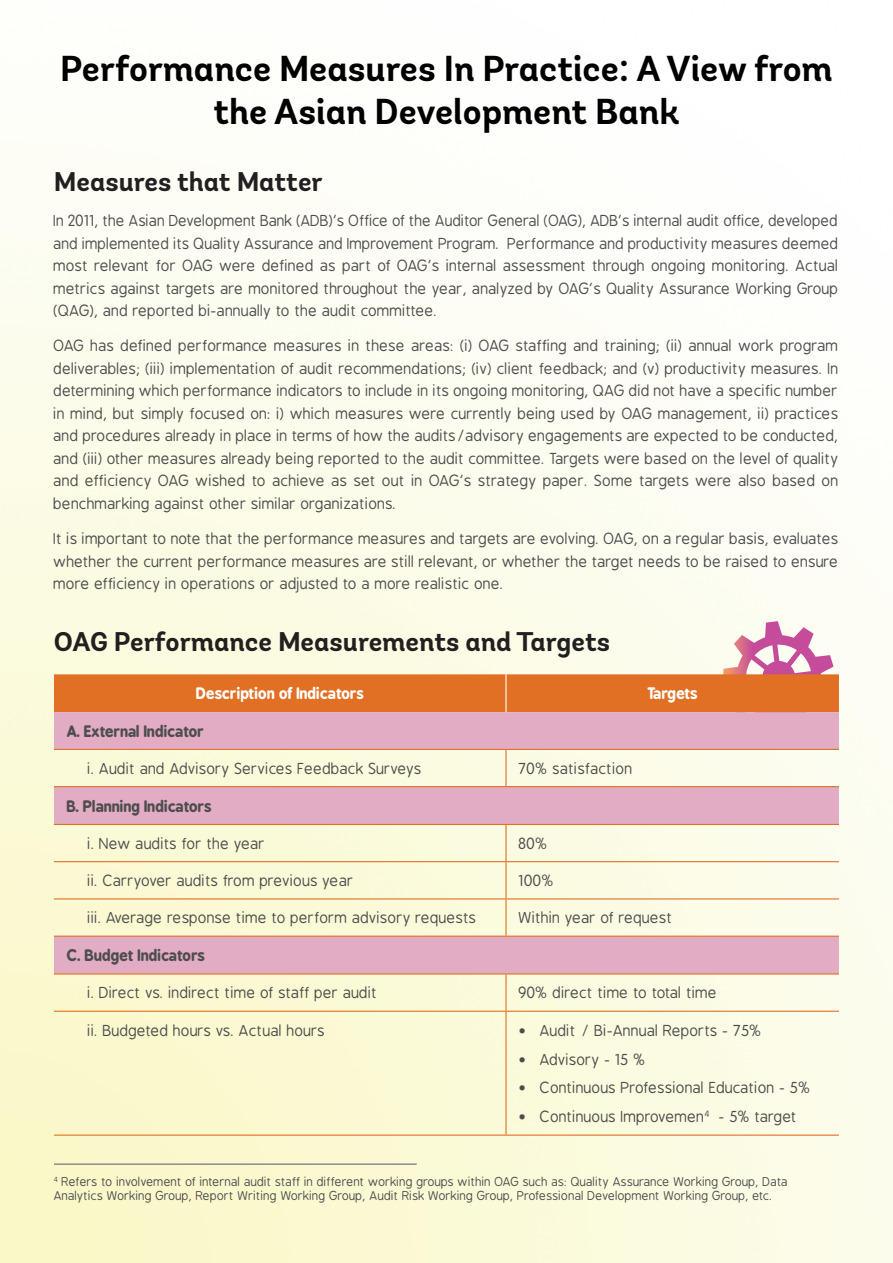
<style>
.page{position:relative;width:893px;height:1263px;background:#fff}
.page>*{position:absolute;margin:0;border:0;box-sizing:border-box;transform-origin:0 0}
.good_practice{font:700 36px/43.2px "Andes";color:#000;text-align:center}
.header_1{font:700 27px "Andes";color:#231f20}
.Body_text{font:15px/22.5px "B Preplay";color:#4d4d4d;text-align:justify}
.Body_text-2{font:700 15px "B Preplay";color:#4d4d4d}
.Table_header_row{font:700 15px "B Preplay";color:#fff}
.Table_header_row-2{font:700 15px "B Preplay";letter-spacing:-.035em;color:#fff}
.small_print{font:12px/14.4px "B Preplay";color:#4d4d4d}
</style>
<div class="page">
<hr style="left:54px;top:1163px;width:363px;height:2px;background:#8c8c8f">
<svg style="left:54px;top:621px;width:785px;height:91px;background:#eebb93"></svg>
<svg style="left:54px;top:712px;width:785px;height:261px;background:#f0d8d2"></svg>
<hr style="left:505px;top:674px;width:2px;height:38px;background:#fff">
<hr style="left:505px;top:750px;width:2px;height:36px;background:#e17025">
<hr style="left:54px;top:786px;width:452px;height:1px;background:#e17025">
<hr style="left:506px;top:786px;width:333px;height:1px;background:#e17025">
<hr style="left:54px;top:824px;width:452px;height:1px;background:#e17025">
<hr style="left:506px;top:824px;width:333px;height:1px;background:#e17025">
<hr style="left:505px;top:825px;width:2px;height:36px;background:#e17025">
<hr style="left:54px;top:861px;width:452px;height:1px;background:#e17025">
<hr style="left:506px;top:861px;width:333px;height:1px;background:#e17025">
<hr style="left:505px;top:862px;width:2px;height:36px;background:#e17025">
<hr style="left:54px;top:898px;width:452px;height:1px;background:#e17025">
<hr style="left:506px;top:898px;width:333px;height:1px;background:#e17025">
<hr style="left:505px;top:899px;width:2px;height:37px;background:#e17025">
<hr style="left:54px;top:936px;width:452px;height:1px;background:#e17025">
<hr style="left:506px;top:936px;width:333px;height:1px;background:#e17025">
<hr style="left:54px;top:973px;width:452px;height:1px;background:#e17025">
<hr style="left:506px;top:973px;width:333px;height:1px;background:#e17025">
<hr style="left:505px;top:974px;width:2px;height:37px;background:#e17025">
<hr style="left:54px;top:1011px;width:452px;height:1px;background:#e17025">
<hr style="left:506px;top:1011px;width:333px;height:1px;background:#e17025">
<hr style="left:505px;top:1012px;width:2px;height:122px;background:#e17025">
<hr style="left:54px;top:1134px;width:452px;height:2px;background:#e17025">
<hr style="left:506px;top:1134px;width:333px;height:2px;background:#e17025">
<hr style="left:54px;top:749px;width:452px;height:1px;background:#e17025">
<hr style="left:506px;top:749px;width:333px;height:1px;background:#e17025">
<p class="good_practice" style="left:60px;top:48px;width:774px">Performance Measures In Practice: A View from the Asian Development Bank</p>
<p class="header_1" style="left:54px;top:165px;width:270px">Measures that Matter</p>
<p class="Body_text" style="left:54px;top:210px;width:787px">In 2011, the Asian Development Bank (ADB)’s Office of the Auditor General (OAG), ADB’s internal audit office, developed and implemented its Quality Assurance and Improvement Program. Performance and productivity measures deemed most relevant for OAG were defined as part of OAG’s internal assessment through ongoing monitoring. Actual metrics against targets are monitored throughout the year, analyzed by OAG’s Quality Assurance Working Group (QAG), and reported bi-annually to the audit committee.</p>
<p class="Body_text" style="left:54px;top:335px;width:787px">OAG has defined performance measures in these areas: (i) OAG staffing and training; (ii) annual work program deliverables; (iii) implementation of audit recommendations; (iv) client feedback; and (v) productivity measures. In determining which performance indicators to include in its ongoing monitoring, QAG did not have a specific number in mind, but simply focused on: i) which measures were currently being used by OAG management, ii) practices and procedures already in place in terms of how the audits/advisory engagements are expected to be conducted, and (iii) other measures already being reported to the audit committee. Targets were based on the level of quality and efficiency OAG wished to achieve as set out in OAG’s strategy paper. Some targets were also based on benchmarking against other similar organizations.</p>
<p class="Body_text" style="left:54px;top:528px;width:786px">It is important to note that the performance measures and targets are evolving. OAG, on a regular basis, evaluates whether the current performance measures are still relevant, or whether the target needs to be raised to ensure more efficiency in operations or adjusted to a more realistic one.</p>
<p class="header_1" style="left:54px;top:625px;width:558px">OAG Performance Measurements and Targets</p>
<p class="Table_header_row" style="left:196px;top:685px;width:169px">Description of Indicators</p>
<p class="Table_header_row-2" style="left:647px;top:685px;width:52px">Targets</p>
<p class="Body_text-2" style="left:67px;top:722px;width:139px">A. External Indicator</p>
<p class="Body_text" style="left:88px;top:758px;width:335px">i. Audit and Advisory Services Feedback Surveys</p>
<p class="Body_text" style="left:519px;top:758px;width:116px">70% satisfaction</p>
<p class="Body_text-2" style="left:67px;top:797px;width:146px">B. Planning Indicators</p>
<p class="Body_text" style="left:88px;top:833px;width:179px">i. New audits for the year</p>
<p class="Body_text" style="left:519px;top:833px;width:31px">80%</p>
<p class="Body_text" style="left:88px;top:870px;width:267px">ii. Carryover audits from previous year</p>
<p class="Body_text" style="left:519px;top:870px;width:37px">100%</p>
<p class="Body_text" style="left:88px;top:907px;width:390px">iii. Average response time to perform advisory requests</p>
<p class="Body_text" style="left:519px;top:907px;width:156px">Within year of request</p>
<p class="Body_text-2" style="left:67px;top:946px;width:140px">C. Budget Indicators</p>
<p class="Body_text" style="left:88px;top:982px;width:291px">i. Direct vs. indirect time of staff per audit</p>
<p class="Body_text" style="left:519px;top:982px;width:200px">90% direct time to total time</p>
<p class="Body_text" style="left:88px;top:1019px;width:239px">ii. Budgeted hours vs. Actual hours</p>
<p class="Body_text" style="left:519px;top:1019px;width:245px">• Audit / Bi-Annual Reports - 75%</p>
<p class="Body_text" style="left:519px;top:1048px;width:129px">• Advisory - 15 %</p>
<p class="Body_text" style="left:519px;top:1077px;width:294px">• Continuous Professional Education - 5%</p>
<p class="Body_text" style="left:519px;top:1106px;width:280px">• Continuous Improvemen<sup>4</sup> - 5% target</p>
<p class="small_print" style="left:54px;top:1175px;width:736px"><sup>4</sup> Refers to involvement of internal audit staff in different working groups within OAG such as: Quality Assurance Working Group, Data<br>Analytics Working Group, Report Writing Working Group, Audit Risk Working Group, Professional Development Working Group, etc.</p>
</div>
